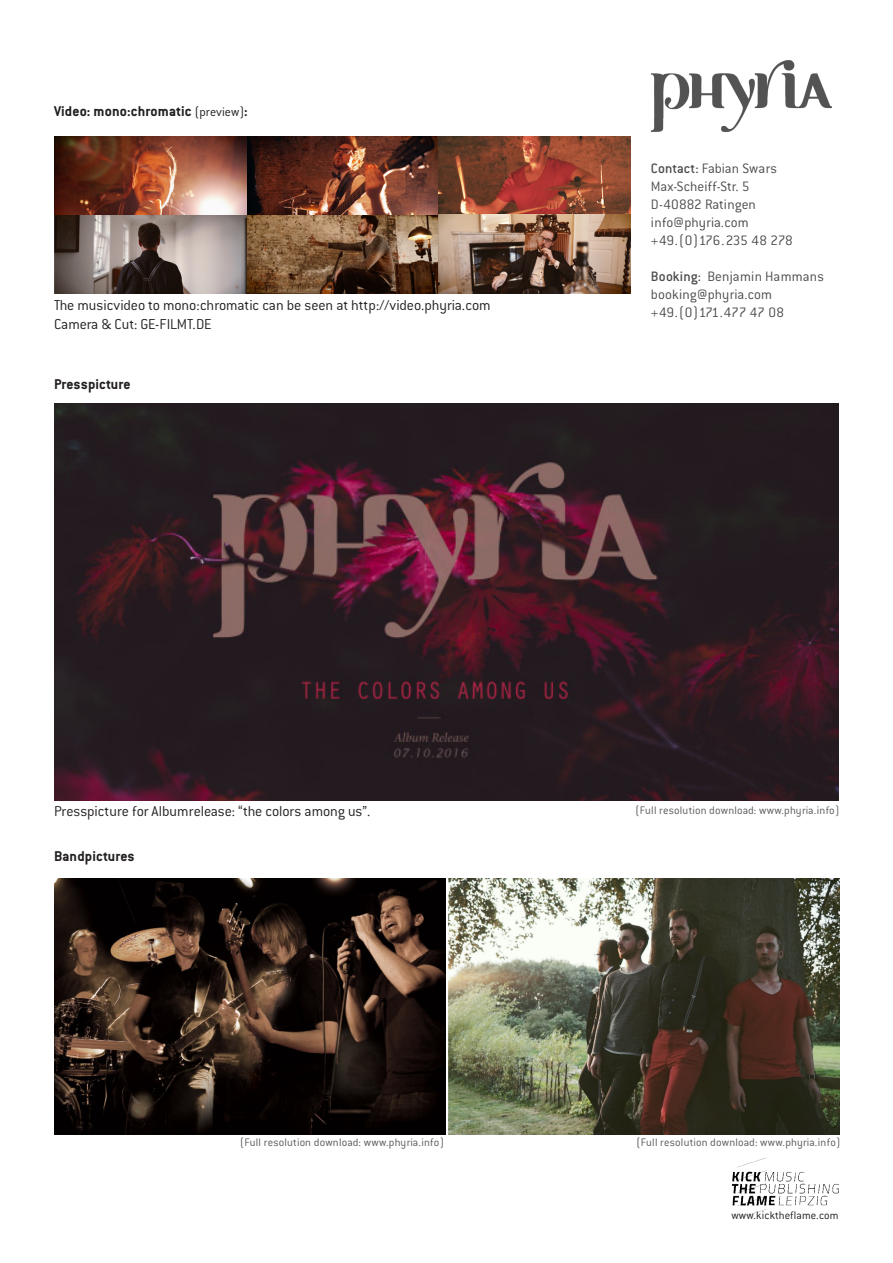
<style>
.page{position:relative;width:893px;height:1263px;background:#fff}
.page>*{position:absolute;margin:0;border:0;box-sizing:border-box;transform-origin:0 0}
.t1{font:300 15.75px/18.9px "Conduit ITC";letter-spacing:-.005em;color:#231f20}
.t2{font:700 15.6px "Conduit ITC";letter-spacing:.01em;color:#231f20}
.t3{font:300 15px "Conduit ITC";letter-spacing:.005em;color:#4b4c4d}
.t4{font:300 15px "Conduit ITC";letter-spacing:-.025em;color:#4b4c4d}
.t5{font:300 15px "Conduit ITC";letter-spacing:-.015em;color:#4b4c4d}
.t6{font:300 12px "Conduit ITC";letter-spacing:.015em;color:#57585a}
.t7{font:300 12px "Conduit ITC";letter-spacing:.01em;color:#231f20}
.s1{font-weight:300;font-size:13.5px}
.s2{font-weight:500}
</style>
<div class="page">
<img style="left:54px;top:404px;width:785px;height:397px">
<img style="left:650px;top:60px;width:182px;height:72px">
<img style="left:732px;top:1157px;width:107px;height:62px">
<img style="left:54px;top:878px;width:391px;height:256px">
<img style="left:449px;top:878px;width:391px;height:256px">
<img style="left:54px;top:136px;width:576px;height:158px">
<img style="left:54px;top:136px;width:192px;height:78px">
<p class="t2" style="left:54px;top:102px;width:195px">Video: mono:chromatic <span class="s1">(preview)</span>:</p>
<p class="t1" style="left:54px;top:296px;width:438px">The musicvideo to mono:chromatic can be seen at http://video.phyria.com<br>Camera &amp; Cut: GE-FILMT.DE</p>
<p class="t2" style="left:54px;top:375px;width:78px">Presspicture</p>
<p class="t3" style="left:651px;top:161px;width:128px"><span class="s2">Contact:</span> Fabian Swars</p>
<p class="t3" style="left:651px;top:179px;width:100px">Max-Scheiff-Str. 5</p>
<p class="t3" style="left:651px;top:197px;width:106px">D-40882 Ratingen</p>
<p class="t3" style="left:651px;top:215px;width:99px">info@phyria.com</p>
<p class="t4" style="left:651px;top:233px;width:143px">+49.(0)176.235 48 278</p>
<p class="t3" style="left:651px;top:269px;width:174px"><span class="s2">Booking:</span> Benjamin Hammans</p>
<p class="t3" style="left:651px;top:287px;width:123px">booking@phyria.com</p>
<p class="t5" style="left:651px;top:305px;width:135px">+49.(0)171.477 47 08</p>
<p class="t1" style="left:54px;top:802px;width:318px">Presspicture for Albumrelease: “the colors among us”.</p>
<p class="t2" style="left:54px;top:847px;width:82px">Bandpictures</p>
<p class="t6" style="left:635px;top:803px;width:205px">(Full resolution download: www.phyria.info)</p>
<p class="t6" style="left:240px;top:1135px;width:205px">(Full resolution download: www.phyria.info)</p>
<p class="t6" style="left:636px;top:1135px;width:205px">(Full resolution download: www.phyria.info)</p>
<p class="t7" style="left:731px;top:1209px;width:109px">www.kicktheflame.com</p>
</div>
